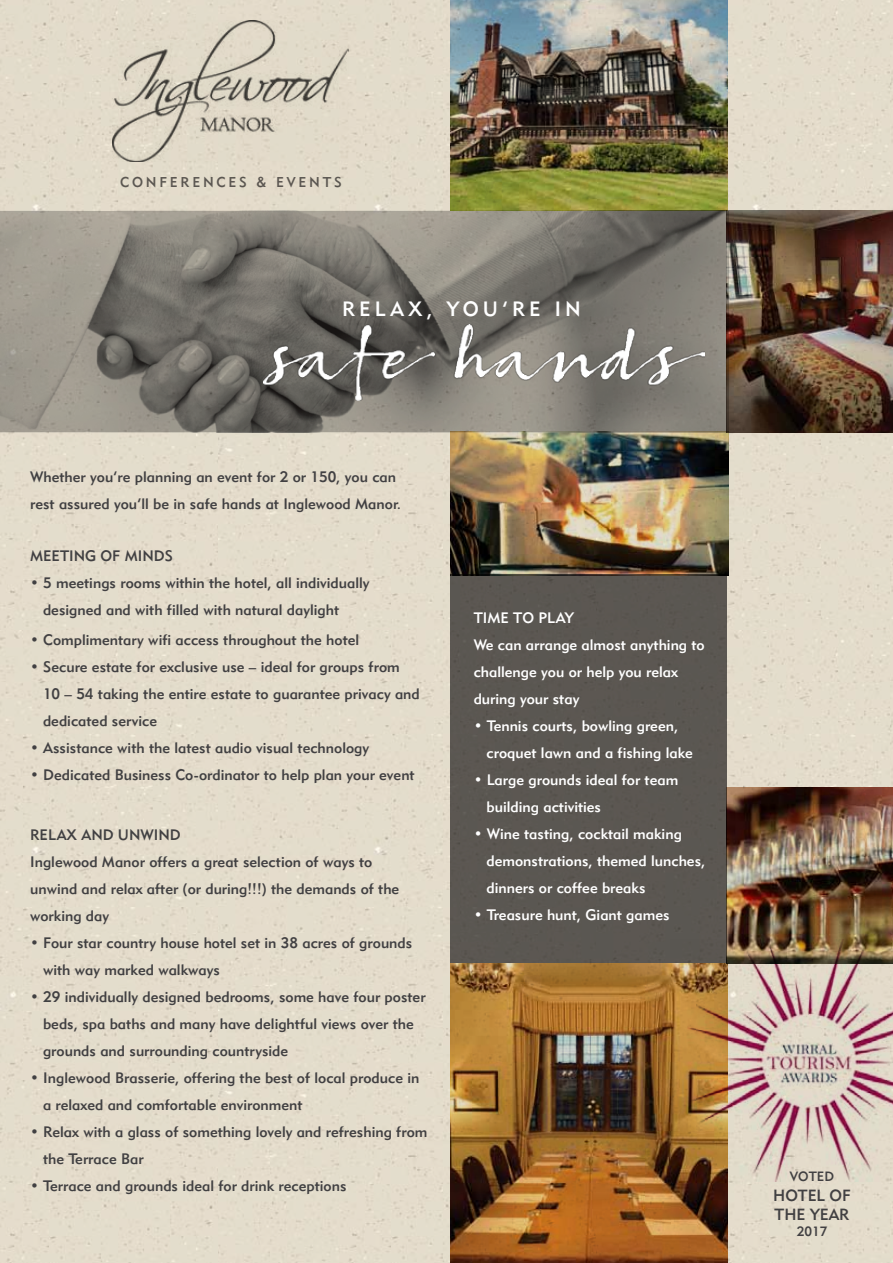
<style>
.page{position:relative;width:893px;height:1263px;background:#fff}
.page>*{position:absolute;margin:0;border:0;box-sizing:border-box;transform-origin:0 0}
.t1{font:20.55px "Geometric 415 BT Medium A";letter-spacing:.2em;color:#fff}
.t2{font:16.05px/19.2px "Geometric 415 BT Medium A";color:#414042}
.t3{font:15px/27px "Geometric 415 BT Medium A";color:#414042}
.t4{font:15px/27px "Geometric 415 BT Medium A";color:#fff}
.t5{font:14.1px "Geometric 415 BT Medium A";letter-spacing:.2em;color:#414042}
.t6{font:13.35px "Geometric 415 BT Medium A";color:#414042}
</style>
<div class="page">
<div style="left:0;top:432px;width:218px;height:831px;background:#e3dccc"></div>
<div style="left:218px;top:432px;width:232px;height:831px;background:#e3dccc"></div>
<div style="left:727px;top:0;width:166px;height:1263px;background:#e3dccc"></div>
<div style="left:0;top:0;width:451px;height:211px;background:#e2dbcb"></div>
<img style="left:0;top:210px;width:893px;height:222px">
<img style="left:727px;top:787px;width:166px;height:152px">
<img style="left:450px;top:431px;width:278px;height:144px">
<img style="left:450px;top:0;width:277px;height:210px">
<img style="left:450px;top:963px;width:277px;height:300px">
<img style="left:113px;top:20px;width:235px;height:141px">
<div style="left:450px;top:574px;width:277px;height:389px;background:#5a5752"></div>
<svg style="left:0;top:211px;width:729px;height:220px;background:#827e76"></svg>
<img style="left:264px;top:324px;width:440px;height:76px">
<img style="left:671px;top:939px;width:222px;height:242px">
<p class="t5" style="left:120px;top:174px;width:223px">CONFERENCES &amp; EVENTS</p>
<h1 class="t1" style="left:342px;top:296px;width:240px">RELAX, YOU’RE IN</h1>
<p class="t3" style="left:30px;top:463px;width:372px">Whether you’re planning an event for 2 or 150, you can rest assured you’ll be in safe hands at Inglewood Manor.</p>
<p class="t3" style="left:30px;top:542px;width:144px">MEETING OF MINDS</p>
<p class="t3" style="left:43px;top:569px;width:328px;text-indent:-13px">• 5 meetings rooms within the hotel, all individually designed and with filled with natural daylight</p>
<p class="t3" style="left:30px;top:626px;width:331px">• Complimentary wifi access throughout the hotel</p>
<p class="t3" style="left:43px;top:653px;width:378px;text-indent:-13px">• Secure estate for exclusive use – ideal for groups from<br>10 – 54 taking the entire estate to guarantee privacy and dedicated service</p>
<p class="t3" style="left:30px;top:734px;width:341px">• Assistance with the latest audio visual technology</p>
<p class="t3" style="left:30px;top:761px;width:386px">• Dedicated Business Co-ordinator to help plan your event</p>
<p class="t3" style="left:30px;top:821px;width:371px">RELAX AND UNWIND<br>Inglewood Manor offers a great selection of ways to unwind and relax after (or during!!!) the demands of the working day</p>
<p class="t3" style="left:43px;top:929px;width:371px;text-indent:-13px">• Four star country house hotel set in 38 acres of grounds with way marked walkways</p>
<p class="t3" style="left:43px;top:983px;width:384px;text-indent:-13px">• 29 individually designed bedrooms, some have four poster beds, spa baths and many have delightful views over the grounds and surrounding countryside</p>
<p class="t3" style="left:43px;top:1064px;width:378px;text-indent:-13px">• Inglewood Brasserie, offering the best of local produce in a relaxed and comfortable environment</p>
<p class="t3" style="left:43px;top:1118px;width:386px;text-indent:-13px">• Relax with a glass of something lovely and refreshing from the Terrace Bar</p>
<p class="t3" style="left:30px;top:1172px;width:318px">• Terrace and grounds ideal for drink receptions</p>
<p class="t4" style="left:474px;top:604px;width:233px">TIME TO PLAY<br>We can arrange almost anything to challenge you or help you relax during your stay</p>
<p class="t4" style="left:487px;top:712px;width:208px;text-indent:-13px">• Tennis courts, bowling green, croquet lawn and a fishing lake</p>
<p class="t4" style="left:487px;top:766px;width:193px;text-indent:-13px">• Large grounds ideal for team building activities</p>
<p class="t4" style="left:487px;top:820px;width:220px;text-indent:-13px">• Wine tasting, cocktail making demonstrations, themed lunches, dinners or coffee breaks</p>
<p class="t4" style="left:474px;top:901px;width:197px">• Treasure hunt, Giant games</p>
<p class="t6" style="left:790px;top:1168px;width:46px">VOTED</p>
<p class="t2" style="left:773px;top:1185px;width:79px">HOTEL OF<br>THE YEAR</p>
<p class="t6" style="left:797px;top:1223px;width:32px">2017</p>
</div>
